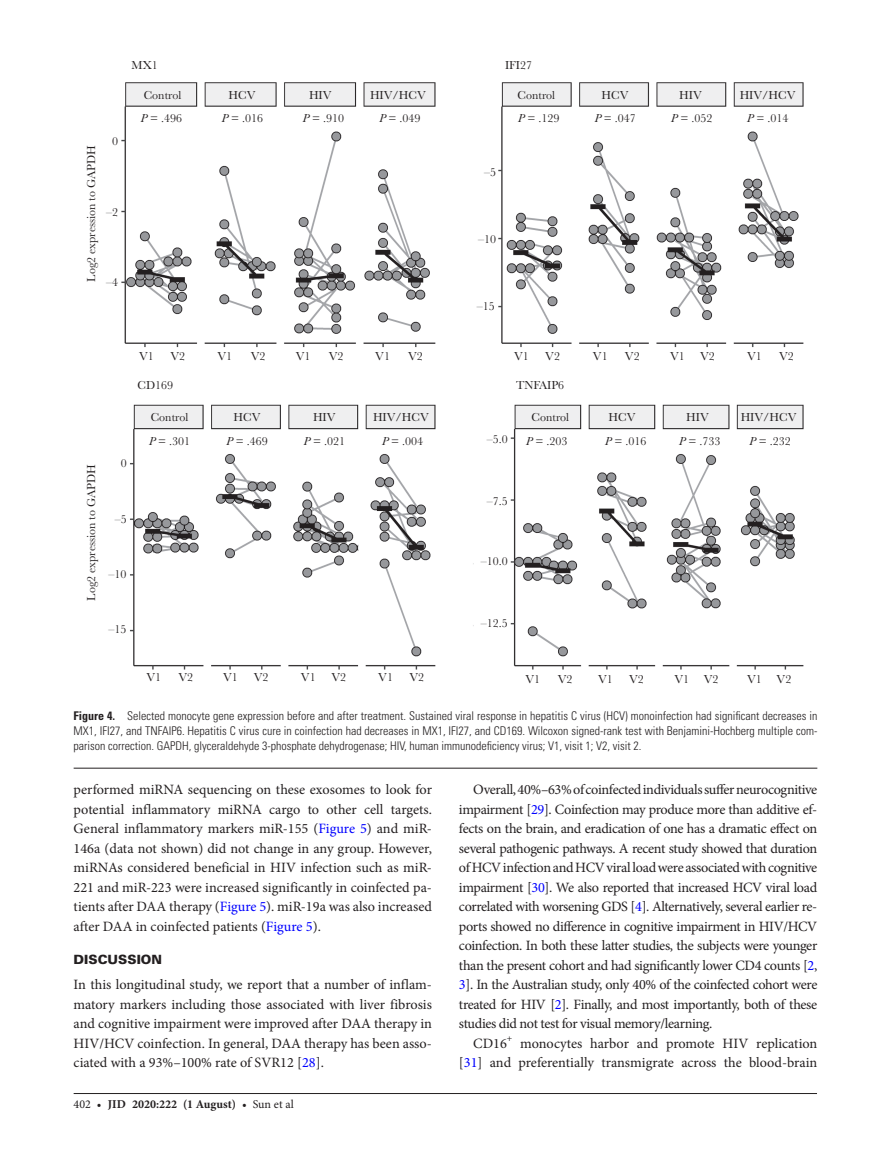
<style>
.page{position:relative;width:891px;height:1174px;background:#fff}
.page>*{position:absolute;margin:0;border:0;box-sizing:border-box;transform-origin:0 0}
.t1{font:14.25px/19.5px "Minion Pro";letter-spacing:-.025em;color:#231f20;text-align:justify}
.t2{font:14.25px/19.5px "Minion Pro";color:#231f20;text-align:right}
.t3{font:900 12.75px "Univers LT Std";color:#231f20}
.t4{font:300 condensed 12px/15px "Univers LT Std";color:#231f20;text-align:justify}
.t5{font:12px "Baskerville MT Std";color:#231f20}
.t6{font:700 12px "Minion Pro";color:#231f20}
.s1{font-style:italic}
.s2{font-weight:700}
.s3{color:#00f}
.s4{font-weight:400}
</style>
<div class="page">
<hr style="left:74px;top:1093px;width:743px;height:1px;background:#231f20">
<hr style="left:74px;top:768px;width:743px;height:1px;background:#231f20">
<img style="left:121px;top:82px;width:683px;height:588px">
<p class="t5" style="left:84px;top:282px;width:138px;rotate:-90deg">Log2 expression to GAPDH</p>
<p class="t5" style="left:112px;top:134px;width:7px">0</p>
<p class="t5" style="left:106px;top:205px;width:13px">–2</p>
<p class="t5" style="left:106px;top:275px;width:13px">–4</p>
<p class="t5" style="left:132px;top:58px;width:28px">MX1</p>
<p class="t5" style="left:144px;top:88px;width:39px">Control</p>
<p class="t5" style="left:141px;top:112px;width:43px"><span class="s1">P</span> = .496</p>
<p class="t5" style="left:505px;top:58px;width:29px">IFI27</p>
<p class="t5" style="left:228px;top:88px;width:28px">HCV</p>
<p class="t5" style="left:309px;top:88px;width:24px">HIV</p>
<p class="t5" style="left:370px;top:88px;width:57px">HIV/HCV</p>
<p class="t5" style="left:518px;top:88px;width:39px">Control</p>
<p class="t5" style="left:602px;top:88px;width:28px">HCV</p>
<p class="t5" style="left:679px;top:88px;width:24px">HIV</p>
<p class="t5" style="left:740px;top:88px;width:57px">HIV/HCV</p>
<p class="t5" style="left:222px;top:112px;width:43px"><span class="s1">P</span> = .016</p>
<p class="t5" style="left:303px;top:112px;width:43px"><span class="s1">P</span> = .910</p>
<p class="t5" style="left:379px;top:112px;width:43px"><span class="s1">P</span> = .049</p>
<p class="t5" style="left:518px;top:112px;width:43px"><span class="s1">P</span> = .129</p>
<p class="t5" style="left:594px;top:112px;width:43px"><span class="s1">P</span> = .047</p>
<p class="t5" style="left:671px;top:112px;width:43px"><span class="s1">P</span> = .052</p>
<p class="t5" style="left:747px;top:112px;width:43px"><span class="s1">P</span> = .014</p>
<p class="t5" style="left:484px;top:165px;width:13px">–5</p>
<p class="t5" style="left:478px;top:233px;width:19px">–10</p>
<p class="t5" style="left:477px;top:300px;width:19px">–15</p>
<p class="t5" style="left:84px;top:601px;width:138px;rotate:-90deg">Log2 expression to GAPDH</p>
<p class="t5" style="left:121px;top:456px;width:7px">0</p>
<p class="t5" style="left:115px;top:512px;width:13px">–5</p>
<p class="t5" style="left:108px;top:567px;width:19px">–10</p>
<p class="t5" style="left:108px;top:622px;width:19px">–15</p>
<p class="t5" style="left:139px;top:349px;width:16px">V1</p>
<p class="t5" style="left:170px;top:349px;width:16px">V2</p>
<p class="t5" style="left:217px;top:349px;width:16px">V1</p>
<p class="t5" style="left:251px;top:349px;width:16px">V2</p>
<p class="t5" style="left:296px;top:349px;width:16px">V1</p>
<p class="t5" style="left:329px;top:349px;width:16px">V2</p>
<p class="t5" style="left:375px;top:349px;width:16px">V1</p>
<p class="t5" style="left:408px;top:349px;width:16px">V2</p>
<p class="t5" style="left:514px;top:349px;width:16px">V1</p>
<p class="t5" style="left:545px;top:349px;width:16px">V2</p>
<p class="t5" style="left:593px;top:349px;width:16px">V1</p>
<p class="t5" style="left:625px;top:349px;width:16px">V2</p>
<p class="t5" style="left:670px;top:349px;width:16px">V1</p>
<p class="t5" style="left:700px;top:349px;width:16px">V2</p>
<p class="t5" style="left:747px;top:349px;width:16px">V1</p>
<p class="t5" style="left:779px;top:349px;width:16px">V2</p>
<p class="t5" style="left:138px;top:378px;width:37px">CD169</p>
<p class="t5" style="left:516px;top:378px;width:50px">TNFAIP6</p>
<p class="t5" style="left:151px;top:410px;width:39px">Control</p>
<p class="t5" style="left:233px;top:410px;width:28px">HCV</p>
<p class="t5" style="left:313px;top:410px;width:24px">HIV</p>
<p class="t5" style="left:373px;top:410px;width:57px">HIV/HCV</p>
<p class="t5" style="left:532px;top:410px;width:39px">Control</p>
<p class="t5" style="left:609px;top:410px;width:28px">HCV</p>
<p class="t5" style="left:686px;top:410px;width:24px">HIV</p>
<p class="t5" style="left:741px;top:410px;width:57px">HIV/HCV</p>
<p class="t5" style="left:487px;top:432px;width:22px">–5.0</p>
<p class="t5" style="left:149px;top:434px;width:43px"><span class="s1">P</span> = .301</p>
<p class="t5" style="left:226px;top:434px;width:43px"><span class="s1">P</span> = .469</p>
<p class="t5" style="left:304px;top:434px;width:43px"><span class="s1">P</span> = .021</p>
<p class="t5" style="left:382px;top:434px;width:43px"><span class="s1">P</span> = .004</p>
<p class="t5" style="left:526px;top:434px;width:43px"><span class="s1">P</span> = .203</p>
<p class="t5" style="left:605px;top:434px;width:43px"><span class="s1">P</span> = .016</p>
<p class="t5" style="left:679px;top:434px;width:43px"><span class="s1">P</span> = .733</p>
<p class="t5" style="left:749px;top:434px;width:43px"><span class="s1">P</span> = .232</p>
<p class="t5" style="left:487px;top:494px;width:22px">–7.5</p>
<p class="t5" style="left:481px;top:554px;width:28px">–10.0</p>
<p class="t5" style="left:481px;top:616px;width:28px">–12.5</p>
<p class="t5" style="left:147px;top:670px;width:16px">V1</p>
<p class="t5" style="left:178px;top:670px;width:16px">V2</p>
<p class="t5" style="left:223px;top:670px;width:16px">V1</p>
<p class="t5" style="left:254px;top:670px;width:16px">V2</p>
<p class="t5" style="left:301px;top:670px;width:16px">V1</p>
<p class="t5" style="left:332px;top:670px;width:16px">V2</p>
<p class="t5" style="left:378px;top:670px;width:16px">V1</p>
<p class="t5" style="left:409px;top:670px;width:16px">V2</p>
<p class="t5" style="left:525px;top:672px;width:16px">V1</p>
<p class="t5" style="left:558px;top:672px;width:16px">V2</p>
<p class="t5" style="left:598px;top:672px;width:16px">V1</p>
<p class="t5" style="left:629px;top:672px;width:16px">V2</p>
<p class="t5" style="left:674px;top:672px;width:46px">V1 V2</p>
<p class="t5" style="left:747px;top:672px;width:46px">V1 V2</p>
<p class="t4" style="left:74px;top:708px;width:745px"><span class="s2">Figure 4.</span> Selected monocyte gene expression before and after treatment. Sustained viral response in hepatitis C virus (HCV) monoinfection had significant decreases in MX1, IFI27, and TNFAIP6. Hepatitis C virus cure in coinfection had decreases in MX1, IFI27, and CD169. Wilcoxon signed-rank test with Benjamini-Hochberg multiple com&shy;parison correction. GAPDH, glyceraldehyde 3-phosphate dehydrogenase; HIV, human immunodeficiency virus; V1, visit 1; V2, visit 2.</p>
<p class="t1" style="left:74px;top:780px;width:360px">performed miRNA sequencing on these exosomes to look for potential inflammatory miRNA cargo to other cell targets.<br>General inflammatory markers miR-155 (<span class="s3">Figure 5</span>) and miR-146a (data not shown) did not change in any group. However, miRNAs considered beneficial in HIV infection such as miR-221 and miR-223 were increased significantly in coinfected pa&shy;tients after DAA therapy (<span class="s3">Figure 5</span>). miR‑19a was also increased after DAA in coinfected patients (<span class="s3">Figure 5</span>).</p>
<p class="t3" style="left:74px;top:951px;width:90px">DISCUSSION</p>
<p class="t1" style="left:74px;top:975px;width:360px">In this longitudinal study, we report that a number of inflam&shy;matory markers including those associated with liver fibrosis and cognitive impairment were improved after DAA therapy in HIV/HCV coinfection. In general, DAA therapy has been asso&shy;ciated with a 93%–100% rate of SVR12 [<span class="s3">28</span>].</p>
<p class="t6" style="left:74px;top:1095px;width:222px"><span class="s4">402 •</span> jid 2020:222 (1 August) <span class="s4">• Sun et al</span></p>
<p class="t1" style="left:473px;top:780px;width:346px">Overall, 40%–63% of coinfected individuals suffer neurocognitive</p>
<p class="t1" style="left:459px;top:799px;width:360px">impairment [<span class="s3">29</span>]. Coinfection may produce more than additive ef-</p>
<p class="t1" style="left:459px;top:819px;width:360px">fects on the brain, and eradication of one has a dramatic effect on</p>
<p class="t1" style="left:459px;top:838px;width:360px">several pathogenic pathways. A recent study showed that duration</p>
<p class="t1" style="left:459px;top:858px;width:360px">of HCV infection and HCV viral load were associated with cognitive</p>
<p class="t1" style="left:459px;top:877px;width:360px">impairment [<span class="s3">30</span>]. We also reported that increased HCV viral load</p>
<p class="t1" style="left:459px;top:897px;width:360px">correlated with worsening GDS [<span class="s3">4</span>]. Alternatively, several earlier re-</p>
<p class="t1" style="left:459px;top:916px;width:360px">ports showed no difference in cognitive impairment in HIV/HCV</p>
<p class="t1" style="left:459px;top:936px;width:360px">coinfection. In both these latter studies, the subjects were younger</p>
<p class="t1" style="left:459px;top:955px;width:360px">than the present cohort and had significantly lower CD4 counts [<span class="s3">2</span>,</p>
<p class="t1" style="left:459px;top:975px;width:360px"><span class="s3">3</span>]. In the Australian study, only 40% of the coinfected cohort were</p>
<p class="t1" style="left:459px;top:994px;width:360px">treated for HIV [<span class="s3">2</span>]. Finally, and most importantly, both of these</p>
<p class="t1" style="left:459px;top:1014px;width:255px">studies did not test for visual memory/learning.</p>
<p class="t1" style="left:473px;top:1033px;width:41px">CD16<sup>+</sup></p>
<p class="t2" style="left:459px;top:1034px;width:360px">monocytes harbor and promote HIV replication<br>[<span class="s3">31</span>] and preferentially transmigrate across the blood-brain</p>
</div>
